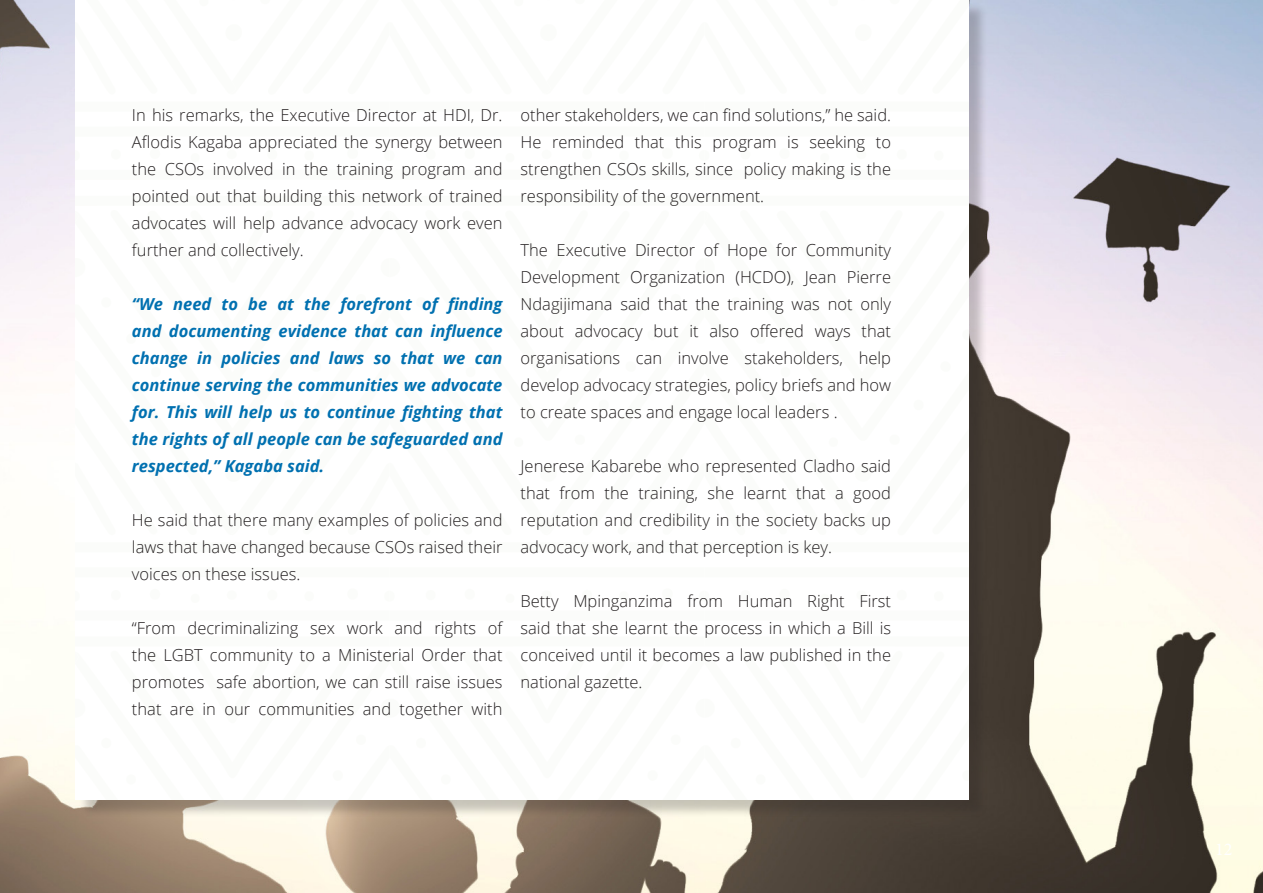
<style>
.page{position:relative;width:1263px;height:893px;background:#fff}
.page>*{position:absolute;margin:0;border:0;box-sizing:border-box;transform-origin:0 0}
.t1{font:18px "Minion Pro";color:#fff}
.body_text{font:300 16.5px/27px "Open Sans";color:#231f20;text-align:justify}
.body_text-2{font:italic 700 16.5px/27px "Open Sans";color:#0070b0;text-align:justify}
</style>
<div class="page">
<img style="left:0;top:0;width:1263px;height:893px">
<div style="left:78px;top:2px;width:909px;height:816px;background:#231f20;opacity:.25"></div>
<div style="left:76px;top:0;width:892px;height:799px;background:#fff"></div>
<svg style="left:76px;top:799px;width:892px;height:1px"></svg>
<p class="body_text" style="left:132px;top:101px;width:372px">In his remarks, the Executive Director at HDI, Dr.<br>Aflodis Kagaba appreciated the synergy between the CSOs involved in the training program and pointed out that building this network of trained advocates will help advance advocacy work even further and collectively.</p>
<p class="body_text-2" style="left:132px;top:290px;width:372px">“We need to be at the forefront of finding and documenting evidence that can influence change in policies and laws so that we can continue serving the communities we advocate for. This will help us to continue fighting that the rights of all people can be safeguarded and respected,” Kagaba said.</p>
<p class="body_text" style="left:132px;top:506px;width:372px">He said that there many examples of policies and laws that have changed because CSOs raised their voices on these issues.</p>
<p class="body_text" style="left:132px;top:614px;width:372px">“From decriminalizing sex work and rights of the LGBT community to a Ministerial Order that promotes safe abortion, we can still raise issues that are in our communities and together with</p>
<p class="body_text" style="left:520px;top:101px;width:372px">other stakeholders, we can find solutions,” he said.</p>
<p class="body_text" style="left:520px;top:128px;width:372px">He reminded that this program is seeking to strengthen CSOs skills, since policy making is the responsibility of the government.</p>
<p class="body_text" style="left:520px;top:236px;width:372px">The Executive Director of Hope for Community Development Organization (HCDO), Jean Pierre Ndagijimana said that the training was not only about advocacy but it also offered ways that organisations can involve stakeholders, help develop advocacy strategies, policy briefs and how to create spaces and engage local leaders .</p>
<p class="body_text" style="left:520px;top:452px;width:372px">Jenerese Kabarebe who represented Cladho said that from the training, she learnt that a good reputation and credibility in the society backs up advocacy work, and that perception is key.</p>
<p class="body_text" style="left:520px;top:587px;width:372px">Betty Mpinganzima from Human Right First said that she learnt the process in which a Bill is conceived until it becomes a law published in the national gazette.</p>
<p class="t1" style="left:1215px;top:837px;width:19px">12</p>
</div>
